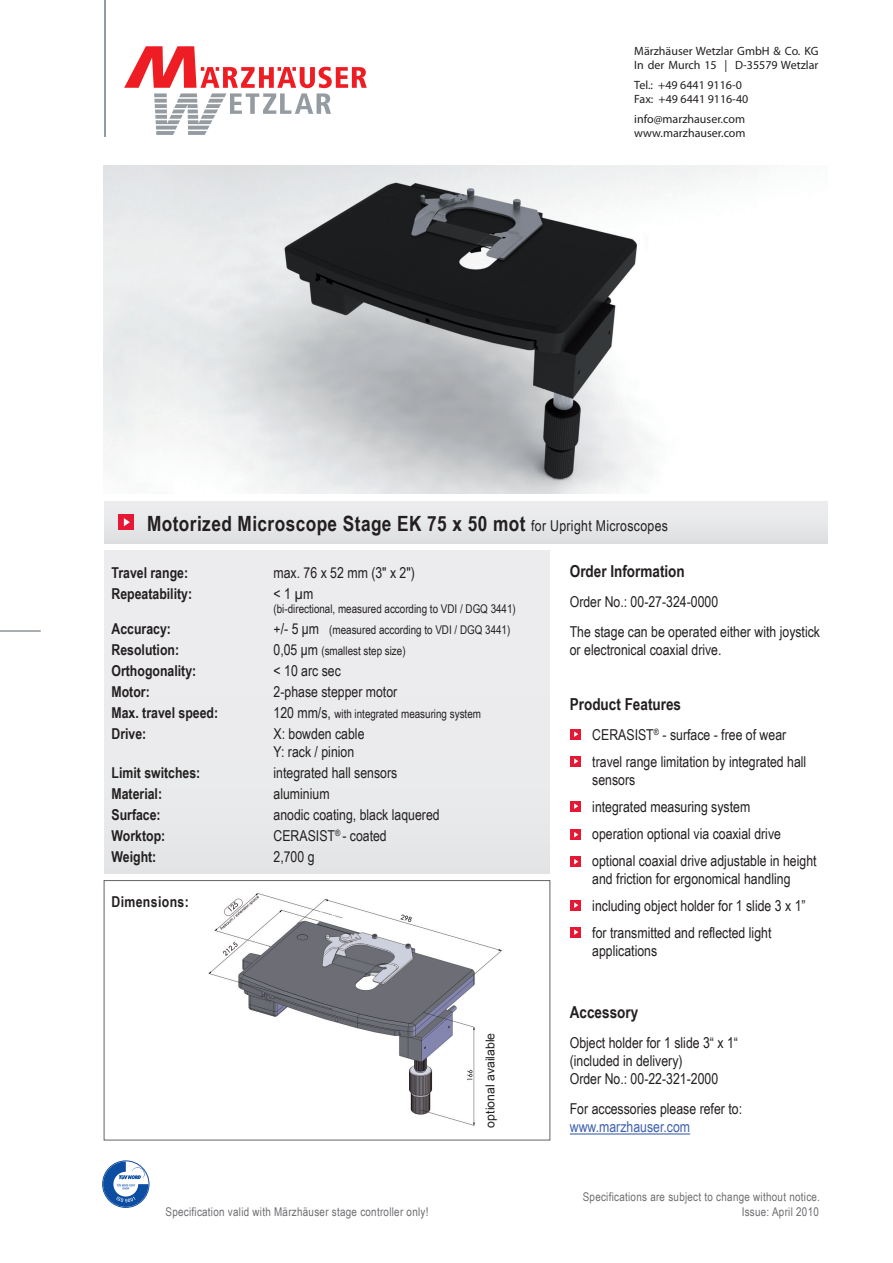
<style>
.page{position:relative;width:893px;height:1263px;background:#fff}
.page>*{position:absolute;margin:0;border:0;box-sizing:border-box;transform-origin:0 0}
.t1{font:700 21px "Arial Narrow";letter-spacing:.02em;color:#231f20}
.t2{font:700 16.5px "Arial Narrow";color:#231f20}
.t3{font:15px/27px "Arial Narrow";color:#231f20}
.t4{font:700 15px "Arial Narrow";color:#231f20}
.t5{font:15px "Arial Narrow";color:#3f61ad}
.t6{font:700 15px "Arial Narrow";letter-spacing:.025em;color:#231f20}
.t7{font:12.3px "Arial";color:#231f20}
.t8{font:12px "Arial Narrow";color:#231f20}
.t9{font:12px/14.4px "Myriad Pro";color:#231f20}
.t10{font:12px "Arial Narrow";letter-spacing:.025em;color:#6c6d70}
.s1{font-weight:400;font-size:15px}
.s2{font-size:15px}
</style>
<div class="page">
<img style="left:208px;top:893px;width:294px;height:233px">
<hr style="left:0;top:630px;width:41px;height:2px;background:#8a9297">
<hr style="left:104px;top:0;width:1px;height:136px;background:#959ca1">
<div style="left:104px;top:551px;width:446px;height:323px;background:#ebebed"></div>
<div style="left:104px;top:501px;width:723px;height:43px;background:#e7e8e9"></div>
<div style="left:119px;top:514px;width:15px;height:16px;background:#e51836"></div>
<svg style="left:124px;top:518px;width:6px;height:8px"></svg>
<svg style="left:124px;top:46px;width:243px;height:89px"></svg>
<img style="left:103px;top:165px;width:662px;height:328px">
<div style="left:570px;top:729px;width:11px;height:11px;background:#e51836"></div>
<svg style="left:574px;top:731px;width:4px;height:6px"></svg>
<div style="left:104px;top:880px;width:446px;height:261px;border:1px solid #636366"></div>
<div style="left:570px;top:756px;width:11px;height:11px;background:#e51836"></div>
<svg style="left:574px;top:758px;width:4px;height:6px"></svg>
<div style="left:570px;top:801px;width:11px;height:11px;background:#e51836"></div>
<svg style="left:574px;top:803px;width:4px;height:6px"></svg>
<div style="left:570px;top:829px;width:11px;height:11px;background:#e51836"></div>
<svg style="left:574px;top:832px;width:4px;height:6px"></svg>
<div style="left:570px;top:856px;width:11px;height:11px;background:#e51836"></div>
<svg style="left:574px;top:859px;width:4px;height:6px"></svg>
<div style="left:570px;top:900px;width:11px;height:11px;background:#e51836"></div>
<svg style="left:574px;top:902px;width:4px;height:6px"></svg>
<div style="left:570px;top:927px;width:11px;height:11px;background:#e51836"></div>
<svg style="left:574px;top:929px;width:4px;height:6px"></svg>
<hr style="left:570px;top:1133px;width:120px;height:2px;background:#3f61ad">
<svg style="left:103px;top:1161px;width:45px;height:46px"></svg>
<div style="left:103px;top:1161px;width:46px;height:47px;border:1px solid #0d4da1;border-radius:50%"></div>
<p class="t9" style="left:634px;top:43px;width:186px">Märzhäuser Wetzlar GmbH &amp; Co. KG<br>In der Murch 15 | D-35579 Wetzlar</p>
<p class="t9" style="left:634px;top:77px;width:115px">Tel.: +49 6441 9116-0<br>Fax: +49 6441 9116-40</p>
<p class="t9" style="left:634px;top:112px;width:113px">info@marzhauser.com www.marzhauser.com</p>
<h1 class="t1" style="left:147px;top:511px;width:522px">Motorized Microscope Stage EK 75 x 50 mot <span class="s1">for Upright Microscopes</span></h1>
<p class="t4" style="left:112px;top:564px;width:78px">Travel range:</p>
<p class="t3" style="left:274px;top:559px;width:143px">max. 76 x 52 mm (3" x 2")</p>
<p class="t4" style="left:112px;top:585px;width:82px">Repeatability:</p>
<p class="t3" style="left:274px;top:580px;width:41px">&lt; 1 μm</p>
<p class="t8" style="left:274px;top:602px;width:244px">(bi-directional, measured according to VDI / DGQ 3441)</p>
<p class="t4" style="left:112px;top:620px;width:61px">Accuracy:</p>
<p class="t8" style="left:274px;top:623px;width:238px"><span class="s2">+/- 5 μm</span> (measured according to VDI / DGQ 3441)</p>
<p class="t4" style="left:112px;top:641px;width:69px">Resolution:</p>
<p class="t8" style="left:274px;top:644px;width:134px"><span class="s2">0,05 μm</span> (smallest step size)</p>
<p class="t4" style="left:112px;top:662px;width:86px">Orthogonality:</p>
<p class="t3" style="left:274px;top:657px;width:69px">&lt; 10 arc sec</p>
<p class="t4" style="left:112px;top:683px;width:40px">Motor:</p>
<p class="t3" style="left:274px;top:678px;width:125px">2-phase stepper motor</p>
<p class="t4" style="left:112px;top:704px;width:108px">Max. travel speed:</p>
<p class="t8" style="left:274px;top:707px;width:209px"><span class="s2">120 mm/s,</span> with integrated measuring system</p>
<p class="t4" style="left:112px;top:725px;width:36px">Drive:</p>
<p class="t3" style="left:274px;top:725px;width:92px;line-height:18px">X: bowden cable<br>Y: rack / pinion</p>
<p class="t4" style="left:112px;top:764px;width:90px">Limit switches:</p>
<p class="t3" style="left:274px;top:759px;width:125px">integrated hall sensors</p>
<p class="t4" style="left:112px;top:785px;width:52px">Material:</p>
<p class="t3" style="left:274px;top:780px;width:58px">aluminium</p>
<p class="t4" style="left:112px;top:806px;width:51px">Surface:</p>
<p class="t3" style="left:274px;top:801px;width:168px">anodic coating, black laquered</p>
<p class="t4" style="left:112px;top:827px;width:55px">Worktop:</p>
<p class="t3" style="left:274px;top:822px;width:115px">CERASIST<sup>®</sup> - coated</p>
<p class="t4" style="left:112px;top:848px;width:46px">Weight:</p>
<p class="t3" style="left:274px;top:843px;width:43px">2,700 g</p>
<p class="t6" style="left:112px;top:893px;width:79px">Dimensions:</p>
<p class="t2" style="left:570px;top:561px;width:117px">Order Information</p>
<p class="t3" style="left:570px;top:586px;width:252px;line-height:30px">Order No.: 00-27-324-0000<br>The stage can be operated either with joystick</p>
<p class="t3" style="left:570px;top:636px;width:153px">or electronical coaxial drive.</p>
<p class="t2" style="left:570px;top:695px;width:113px">Product Features</p>
<p class="t3" style="left:592px;top:721px;width:215px">CERASIST<sup>®</sup> - surface - free of wear travel range limitation by integrated hall</p>
<p class="t3" style="left:592px;top:766px;width:226px">sensors<br>integrated measuring system<br>operation optional via coaxial drive optional coaxial drive adjustable in height</p>
<p class="t3" style="left:592px;top:865px;width:215px">and friction for ergonomical handling including object holder for 1 slide 3 x 1” for transmitted and reflected light</p>
<p class="t3" style="left:592px;top:937px;width:66px">applications</p>
<p class="t7" style="left:483px;top:1128px;width:96px;rotate:-90deg">optional available</p>
<p class="t2" style="left:570px;top:1003px;width:70px">Accessory</p>
<p class="t3" style="left:570px;top:1034px;width:170px;line-height:18px">Object holder for 1 slide 3“ x 1“ (included in delivery)<br>Order No.: 00-22-321-2000</p>
<p class="t3" style="left:570px;top:1095px;width:174px">For accessories please refer to:</p>
<p class="t5" style="left:570px;top:1118px;width:122px">www.marzhauser.com</p>
<p class="t10" style="left:583px;top:1190px;width:239px">Specifications are subject to change without notice.</p>
<p class="t10" style="left:166px;top:1204px;width:264px">Specification valid with Märzhäuser stage controller only!</p>
<p class="t10" style="left:742px;top:1204px;width:79px">Issue: April 2010</p>
</div>
